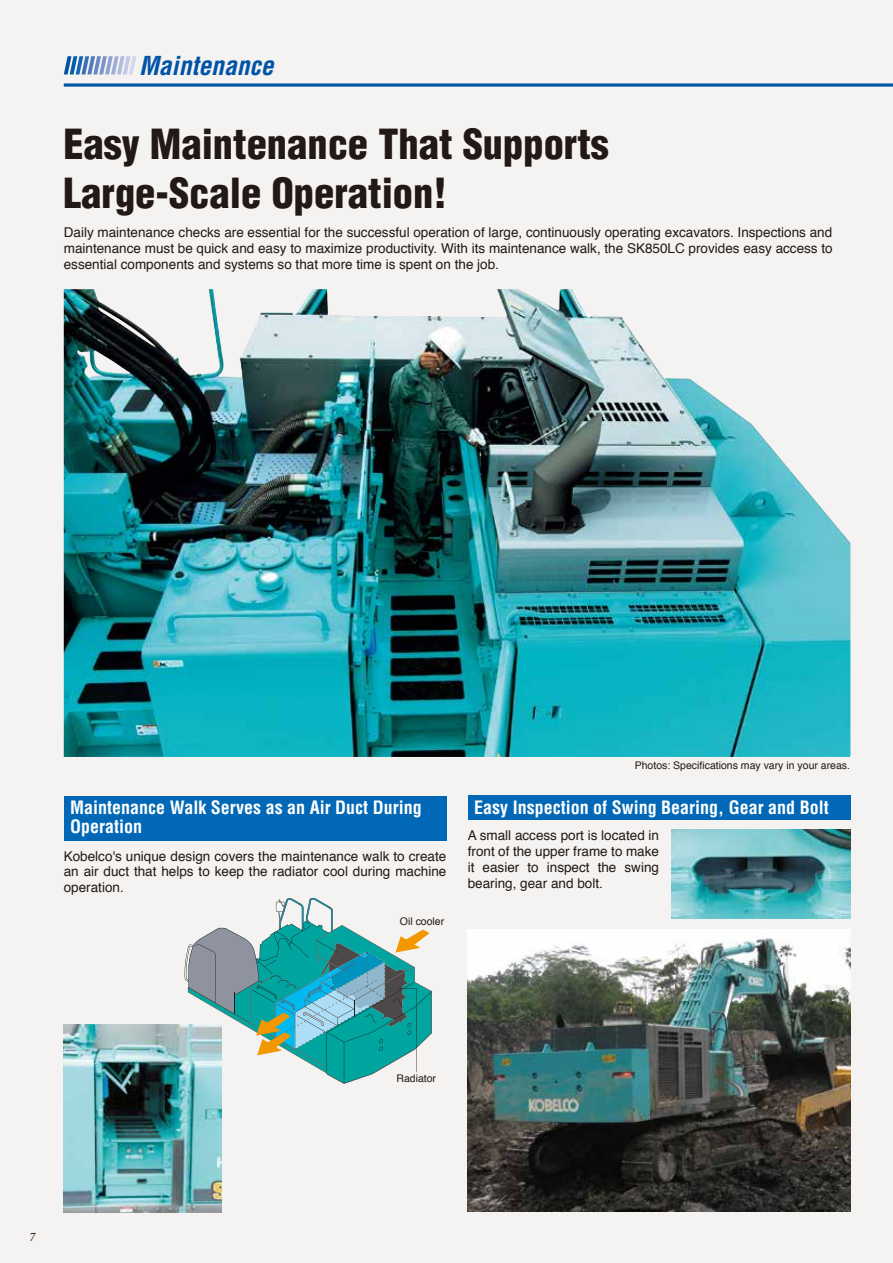
<style>
.page{position:relative;width:893px;height:1263px;background:#f5f3f1}
.page>*{position:absolute;margin:0;border:0;box-sizing:border-box;transform-origin:0 0}
.t1{font:900 condensed 40.5px/48.9px "Helvetica";color:#221815}
.t2{font:italic 700 condensed 25.5px "Helvetica";color:#0054a7}
.t3{font:700 condensed 18px/19.2px "Helvetica";color:#fff}
.t4{font:13.5px/15.9px "Helvetica";color:#221815;text-align:justify}
.t5{font:italic 12px "Times";color:#221815}
.t6{font:10.5px "Helvetica";color:#221815}
</style>
<div class="page">
<img style="left:64px;top:289px;width:786px;height:468px">
<img style="left:468px;top:929px;width:382px;height:283px">
<div style="left:64px;top:796px;width:382px;height:44px;background:#0068b7"></div>
<svg style="left:64px;top:83px;width:829px;height:4px;background:#3173b5"></svg>
<svg style="left:64px;top:56px;width:72px;height:18px"></svg>
<div style="left:468px;top:796px;width:382px;height:24px;background:#0068b7"></div>
<img style="left:672px;top:829px;width:178px;height:89px">
<img style="left:64px;top:1025px;width:157px;height:187px">
<svg style="left:185px;top:898px;width:247px;height:186px"></svg>
<h2 class="t2" style="left:139px;top:50px;width:136px">Maintenance</h2>
<h1 class="t1" style="left:63px;top:119px;width:547px">Easy Maintenance That Supports<br>Large-Scale Operation!</h1>
<p class="t4" style="left:64px;top:225px;width:770px">Daily maintenance checks are essential for the successful operation of large, continuously operating excavators. Inspections and maintenance must be quick and easy to maximize productivity. With its maintenance walk, the SK850LC provides easy access to essential components and systems so that more time is spent on the job.</p>
<h3 class="t3" style="left:70px;top:798px;width:353px">Maintenance Walk Serves as an Air Duct During<br>Operation</h3>
<p class="t4" style="left:64px;top:848px;width:384px">Kobelco's unique design covers the maintenance walk to create an air duct that helps to keep the radiator cool during machine operation.</p>
<p class="t6" style="left:400px;top:913px;width:46px">Oil cooler</p>
<p class="t6" style="left:635px;top:758px;width:217px">Photos: Specifications may vary in your areas.</p>
<h3 class="t3" style="left:474px;top:798px;width:356px">Easy Inspection of Swing Bearing, Gear and Bolt</h3>
<p class="t4" style="left:468px;top:828px;width:193px">A small access port is located in front of the upper frame to make it easier to inspect the swing bearing, gear and bolt.</p>
<p class="t6" style="left:396px;top:1071px;width:41px">Radiator</p>
<p class="t5" style="left:29px;top:1227px;width:7px">7</p>
</div>
